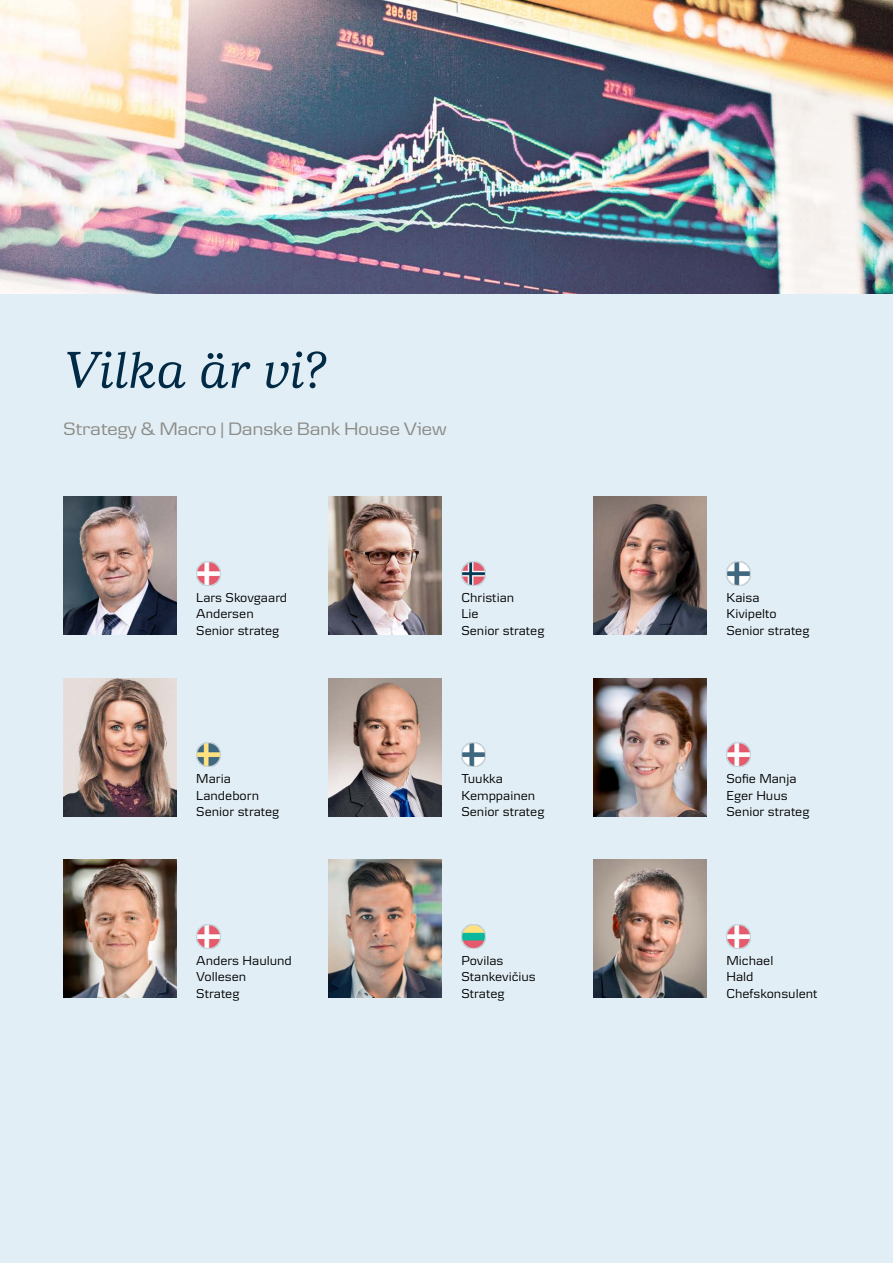
<style>
.page{position:relative;width:893px;height:1263px;background:#fff}
.page>*{position:absolute;margin:0;border:0;box-sizing:border-box;transform-origin:0 0}
.t1{font:italic 500 54px "Danske Human";color:#002a45}
.t2{font:18.75px "Danske Headline";letter-spacing:.01em;color:#8c8c88}
.t3{font:13.5px/16.5px "Danske Textv 2";color:#000}
</style>
<div class="page">
<div style="left:0;top:217px;width:893px;height:1046px;background:#e2eef5"></div>
<img style="left:0;top:0;width:893px;height:293px">
<img style="left:196px;top:743px;width:24px;height:24px">
<img style="left:461px;top:924px;width:24px;height:24px">
<img style="left:461px;top:561px;width:24px;height:24px">
<img style="left:726px;top:561px;width:24px;height:24px">
<img style="left:461px;top:743px;width:24px;height:24px">
<img style="left:196px;top:561px;width:24px;height:24px">
<img style="left:196px;top:924px;width:24px;height:24px">
<img style="left:726px;top:924px;width:24px;height:24px">
<img style="left:726px;top:743px;width:24px;height:24px">
<img style="left:64px;top:496px;width:112px;height:139px">
<img style="left:594px;top:496px;width:113px;height:139px">
<img style="left:329px;top:496px;width:112px;height:139px">
<img style="left:64px;top:678px;width:112px;height:138px">
<img style="left:64px;top:859px;width:112px;height:139px">
<img style="left:594px;top:859px;width:113px;height:139px">
<img style="left:594px;top:678px;width:113px;height:138px">
<img style="left:329px;top:678px;width:112px;height:138px">
<img style="left:329px;top:859px;width:112px;height:139px">
<h1 class="t1" style="left:62px;top:340px;width:265px">Vilka är vi?</h1>
<h2 class="t2" style="left:64px;top:418px;width:385px">Strategy &amp; Macro | Danske Bank House View</h2>
<p class="t3" style="left:196px;top:589px;width:92px">Lars Skovgaard<br>Andersen<br>Senior strateg</p>
<p class="t3" style="left:726px;top:589px;width:85px">Kaisa<br>Kivipelto<br>Senior strateg</p>
<p class="t3" style="left:461px;top:589px;width:85px">Christian<br>Lie<br>Senior strateg</p>
<p class="t3" style="left:196px;top:770px;width:85px">Maria<br>Landeborn<br>Senior strateg</p>
<p class="t3" style="left:461px;top:770px;width:85px">Tuukka<br>Kemppainen<br>Senior strateg</p>
<p class="t3" style="left:726px;top:770px;width:85px">Sofie Manja<br>Eger Huus<br>Senior strateg</p>
<p class="t3" style="left:461px;top:952px;width:76px">Povilas<br>Stankevičius<br>Strateg</p>
<p class="t3" style="left:196px;top:952px;width:97px">Anders Haulund<br>Vollesen<br>Strateg</p>
<p class="t3" style="left:726px;top:952px;width:93px">Michael<br>Hald<br>Chefskonsulent</p>
</div>
